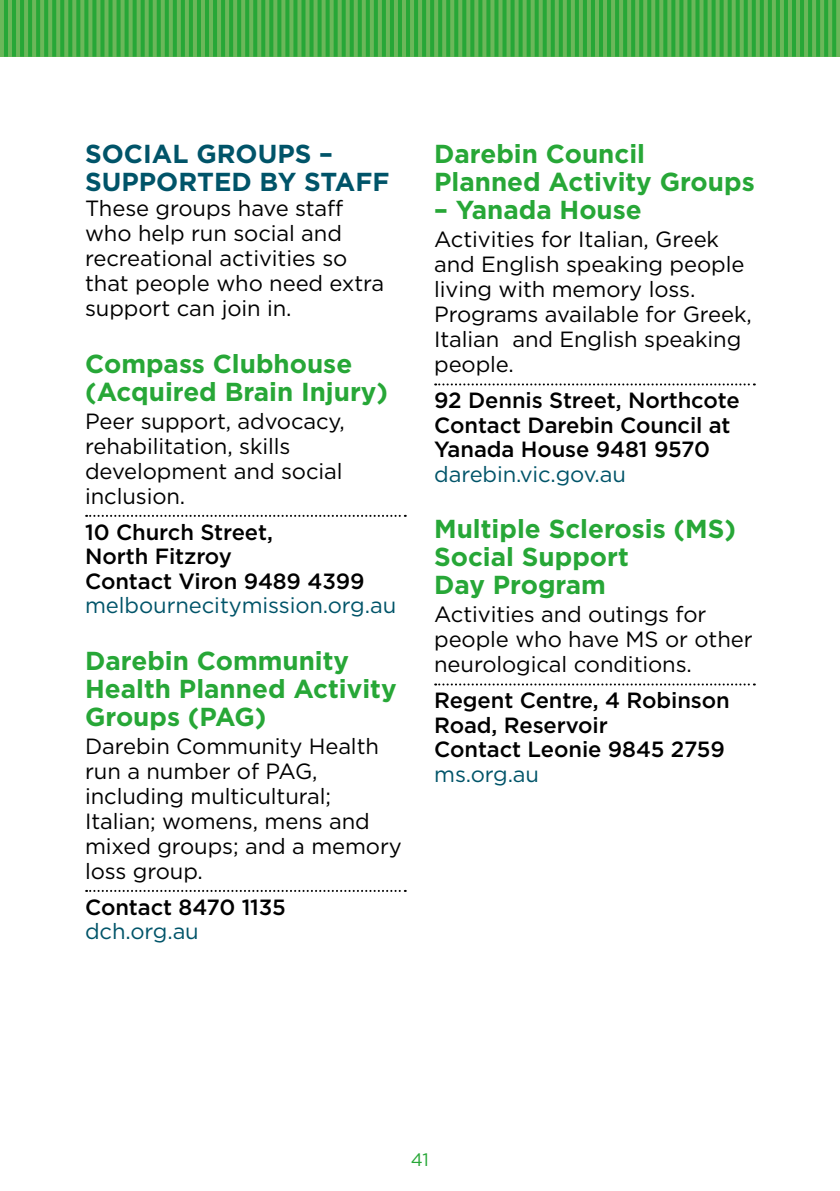
<style>
.page{position:relative;width:840px;height:1191px;background:#fff}
.page>*{position:absolute;margin:0;border:0;box-sizing:border-box;transform-origin:0 0}
.t1{font:700 26px/28px "Gotham";color:#27a737}
.t2{font:700 26px/28px "Gotham";color:#005469}
.t3{font:22px/25px "Gotham";letter-spacing:-.005em;color:#000}
.t4{font:500 22px/24.6px "Gotham";letter-spacing:-.005em;color:#000}
.t5{font:22px "Gotham";letter-spacing:-.005em;color:#005469}
.t6{font:18px "Gotham";color:#27a737}
</style>
<div class="page">
<svg style="left:4px;top:0;width:835px;height:57px"></svg>
<svg style="left:86px;top:515px;width:319px;height:2px"></svg>
<svg style="left:86px;top:890px;width:319px;height:2px"></svg>
<svg style="left:435px;top:383px;width:319px;height:2px"></svg>
<svg style="left:435px;top:683px;width:319px;height:2px"></svg>
<p class="t2" style="left:85px;top:139px;width:306px">SOCIAL GROUPS –<br>SUPPORTED BY STAFF</p>
<p class="t3" style="left:85px;top:196px;width:300px">These groups have staff who help run social and recreational activities so that people who need extra support can join in.</p>
<p class="t1" style="left:85px;top:349px;width:304px">Compass Clubhouse (Acquired Brain Injury)</p>
<p class="t3" style="left:85px;top:408px;width:261px">Peer support, advocacy, rehabilitation, skills development and social inclusion.</p>
<p class="t4" style="left:85px;top:519px;width:281px">10 Church Street,<br>North Fitzroy<br>Contact Viron 9489 4399</p>
<p class="t5" style="left:85px;top:593px;width:312px">melbournecitymission.org.au</p>
<p class="t1" style="left:85px;top:646px;width:313px">Darebin Community<br>Health Planned Activity<br>Groups (PAG)</p>
<p class="t3" style="left:85px;top:733px;width:318px">Darebin Community Health run a number of PAG, including multicultural;<br>Italian; womens, mens and mixed groups; and a memory loss group.</p>
<p class="t4" style="left:85px;top:894px;width:202px">Contact 8470 1135</p>
<p class="t5" style="left:85px;top:919px;width:115px">dch.org.au</p>
<p class="t1" style="left:434px;top:139px;width:322px">Darebin Council<br>Planned Activity Groups</p>
<p class="t1" style="left:434px;top:195px;width:209px">– Yanada House</p>
<p class="t3" style="left:434px;top:226px;width:319px">Activities for Italian, Greek and English speaking people living with memory loss.<br>Programs available for Greek,<br>Italian and English speaking people.</p>
<p class="t4" style="left:434px;top:387px;width:307px">92 Dennis Street, Northcote<br>Contact Darebin Council at<br>Yanada House 9481 9570</p>
<p class="t5" style="left:434px;top:462px;width:193px">darebin.vic.gov.au</p>
<p class="t1" style="left:434px;top:514px;width:303px">Multiple Sclerosis (MS)<br>Social Support<br>Day Program</p>
<p class="t3" style="left:434px;top:601px;width:320px">Activities and outings for people who have MS or other neurological conditions.</p>
<p class="t4" style="left:434px;top:687px;width:297px">Regent Centre, 4 Robinson<br>Road, Reservoir<br>Contact Leonie 9845 2759</p>
<p class="t5" style="left:434px;top:762px;width:106px">ms.org.au</p>
<p class="t6" style="left:410px;top:1150px;width:20px">41</p>
</div>
